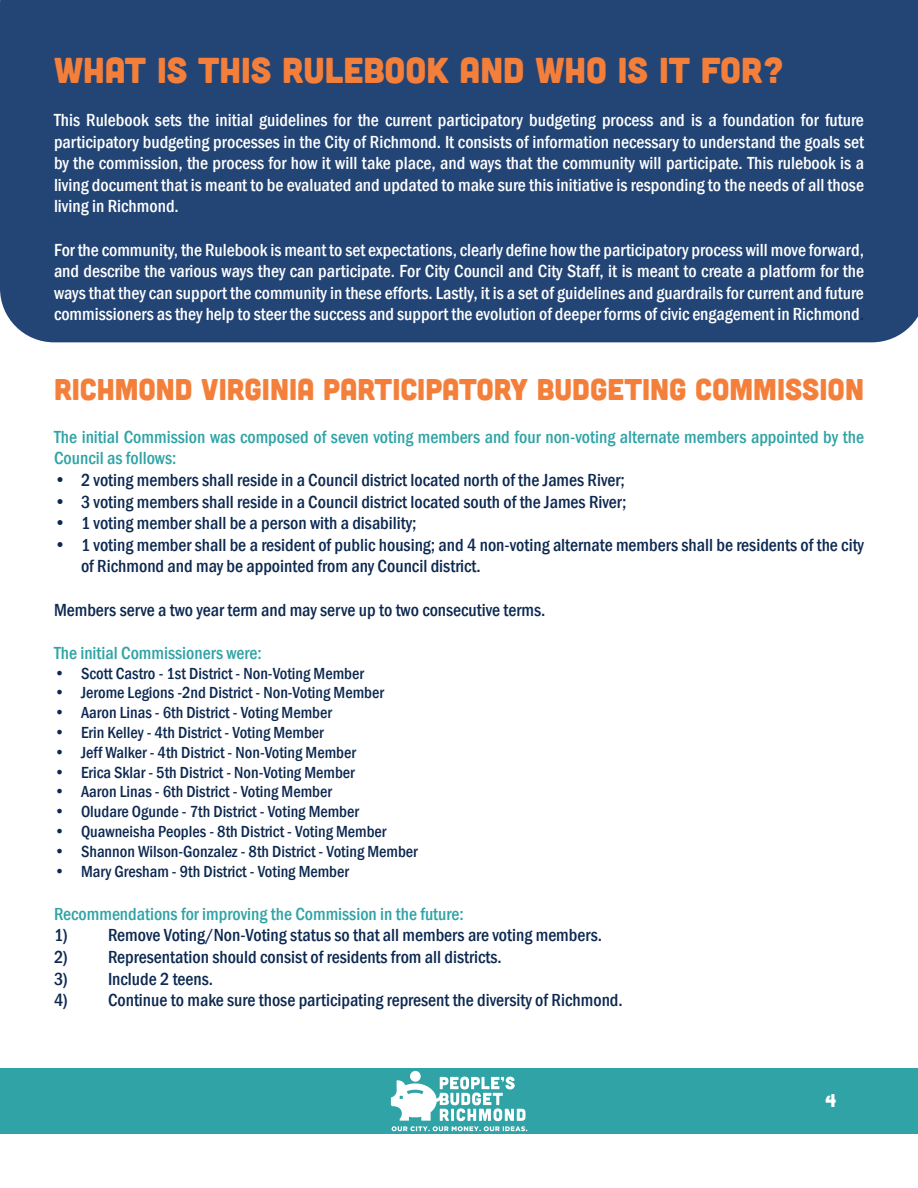
<style>
.page{position:relative;width:918px;height:1188px;background:#fff}
.page>*{position:absolute;margin:0;border:0;box-sizing:border-box;transform-origin:0 0}
.t1{font:36px "Cubano";color:#f47f3a}
.t2{font:30px "Cubano";color:#f47f3a}
.t3{font:500 condensed 18px/21.6px "Franklin Gothic";color:#fff;text-align:justify}
.t4{font:500 condensed 18px/21.6px "Franklin Gothic";color:#0d2951}
.t5{font:500 condensed 18px/21.6px "Franklin Gothic";color:#2fa3a5}
.t6{font:18px "Cubano";color:#fff}
.t7{font:500 condensed 16.5px "Franklin Gothic";color:#0d2951}
.s1{color:#0d2951}
</style>
<div class="page">
<div style="left:0;top:0;width:918px;height:342px;background:#234576"></div>
<div style="left:0;top:1068px;width:918px;height:66px;background:#2fa3a5"></div>
<div style="left:410px;top:1071px;width:11px;height:11px;background:#fff;border-radius:50%"></div>
<svg style="left:391px;top:1077px;width:136px;height:54px"></svg>
<p class="t1" style="left:54px;top:47px;width:732px">WHAT IS THIS RULEBOOK AND WHO IS IT FOR?</p>
<p class="t3" style="left:54px;top:109px;width:812px">This Rulebook sets the initial guidelines for the current participatory budgeting process and is a foundation for future participatory budgeting processes in the City of Richmond. It consists of information necessary to understand the goals set by the commission, the process for how it will take place, and ways that the community will participate. This rulebook is a living document that is meant to be evaluated and updated to make sure this initiative is responding to the needs of all those living in Richmond.</p>
<p class="t3" style="left:54px;top:239px;width:812px">For the community, the Rulebook is meant to set expectations, clearly define how the participatory process will move forward, and describe the various ways they can participate. For City Council and City Staff, it is meant to create a platform for the ways that they can support the community in these efforts. Lastly, it is a set of guidelines and guardrails for current and future commissioners as they help to steer the success and support the evolution of deeper forms of civic engagement in Richmond<span class="s1">.</span></p>
<p class="t2" style="left:54px;top:370px;width:811px">RICHMOND VIRGINIA PARTICIPATORY BUDGETING COMMISSION</p>
<p class="t5" style="left:54px;top:426px;width:812px">The initial Commission was composed of seven voting members and four non-voting alternate members appointed by the<br>Council as follows:</p>
<p class="t4" style="left:54px;top:469px;width:572px">• 2 voting members shall reside in a Council district located north of the James River;</p>
<p class="t4" style="left:54px;top:491px;width:574px">• 3 voting members shall reside in a Council district located south of the James River;</p>
<p class="t4" style="left:54px;top:512px;width:364px">• 1 voting member shall be a person with a disability;</p>
<p class="t4" style="left:81px;top:534px;width:785px;text-indent:-27px">• 1 voting member shall be a resident of public housing; and 4 non-voting alternate members shall be residents of the city of Richmond and may be appointed from any Council district.</p>
<p class="t4" style="left:54px;top:599px;width:493px">Members serve a two year term and may serve up to two consecutive terms.</p>
<p class="t5" style="left:54px;top:642px;width:209px">The initial Commissioners were:</p>
<p class="t7" style="left:54px;top:662px;width:311px">• Scott Castro - 1st District - Non-Voting Member</p>
<p class="t7" style="left:54px;top:682px;width:331px">• Jerome Legions -2nd District - Non-Voting Member</p>
<p class="t7" style="left:54px;top:702px;width:279px">• Aaron Linas - 6th District - Voting Member</p>
<p class="t7" style="left:54px;top:722px;width:271px">• Erin Kelley - 4th District - Voting Member</p>
<p class="t7" style="left:54px;top:741px;width:303px">• Jeff Walker - 4th District - Non-Voting Member</p>
<p class="t7" style="left:54px;top:761px;width:302px">• Erica Sklar - 5th District - Non-Voting Member</p>
<p class="t7" style="left:54px;top:781px;width:279px">• Aaron Linas - 6th District - Voting Member</p>
<p class="t7" style="left:54px;top:801px;width:306px">• Oludare Ogunde - 7th District - Voting Member</p>
<p class="t7" style="left:54px;top:821px;width:334px">• Quawneisha Peoples - 8th District - Voting Member</p>
<p class="t7" style="left:54px;top:840px;width:365px">• Shannon Wilson-Gonzalez - 8th District - Voting Member</p>
<p class="t7" style="left:54px;top:860px;width:296px">• Mary Gresham - 9th District - Voting Member</p>
<p class="t5" style="left:54px;top:903px;width:411px">Recommendations for improving the Commission in the future:</p>
<p class="t4" style="left:54px;top:924px;width:550px">1) Remove Voting/Non-Voting status so that all members are voting members.</p>
<p class="t4" style="left:54px;top:946px;width:449px">2) Representation should consist of residents from all districts.</p>
<p class="t4" style="left:54px;top:968px;width:161px">3) Include 2 teens.</p>
<p class="t4" style="left:54px;top:989px;width:570px">4) Continue to make sure those participating represent the diversity of Richmond.</p>
<p class="t6" style="left:826px;top:1089px;width:12px">4</p>
</div>
